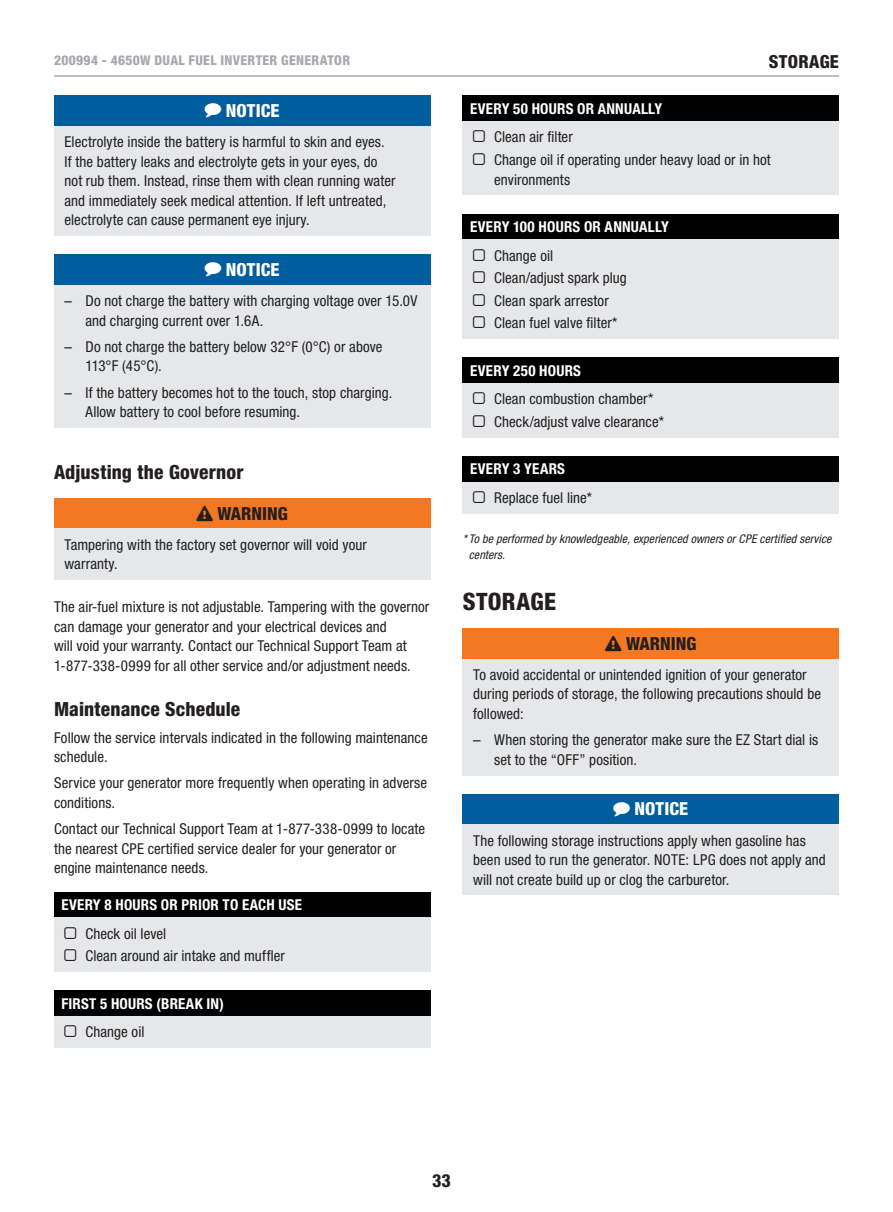
<style>
.page{position:relative;width:893px;height:1212px;background:#fff}
.page>*{position:absolute;margin:0;border:0;box-sizing:border-box;transform-origin:0 0}
.t1{font:800 condensed 24px "Helvetica Neue LT Std";letter-spacing:.015em;color:#231f20}
.t2{font:800 condensed 19.5px "Helvetica Neue LT Std";letter-spacing:.005em;color:#231f20}
.t3{font:800 condensed 18px "Helvetica Neue LT Std";color:#231f20}
.t4{font:800 condensed 18px "Helvetica Neue LT Std";letter-spacing:.005em;color:#fff}
.t5{font:condensed 15px/19.5px "Helvetica Neue LT Std";letter-spacing:.005em;color:#231f20}
.t6{font:700 condensed 15px "Helvetica Neue LT Std";letter-spacing:.015em;color:#fff}
.t7{font:800 condensed 13.5px "Helvetica Neue LT Std";letter-spacing:.03em;color:#a8a9ad}
.t8{font:italic condensed 12px/16.5px "Helvetica Neue LT Std";letter-spacing:.01em;color:#231f20}
.s1{font-stretch:normal}
</style>
<div class="page">
<hr style="left:54px;top:75px;width:785px;height:2px;background:#a8a9ad">
<div style="left:54px;top:96px;width:376px;height:30px;background:#005e9e"></div>
<div style="left:54px;top:126px;width:376px;height:110px;background:#e6e7e9"></div>
<div style="left:54px;top:254px;width:376px;height:31px;background:#005e9e"></div>
<div style="left:54px;top:285px;width:376px;height:143px;background:#e6e7e9"></div>
<div style="left:54px;top:498px;width:376px;height:31px;background:#f47721"></div>
<div style="left:54px;top:529px;width:376px;height:51px;background:#e6e7e9"></div>
<div style="left:54px;top:892px;width:376px;height:25px;background:#000"></div>
<div style="left:54px;top:917px;width:376px;height:55px;background:#e6e7e9"></div>
<div style="left:54px;top:990px;width:376px;height:26px;background:#000"></div>
<div style="left:54px;top:1016px;width:376px;height:32px;background:#e6e7e9"></div>
<div style="left:463px;top:96px;width:376px;height:25px;background:#000"></div>
<div style="left:463px;top:121px;width:376px;height:74px;background:#e6e7e9"></div>
<div style="left:463px;top:214px;width:376px;height:25px;background:#000"></div>
<div style="left:463px;top:239px;width:376px;height:100px;background:#e6e7e9"></div>
<div style="left:463px;top:357px;width:376px;height:26px;background:#000"></div>
<div style="left:463px;top:383px;width:376px;height:54px;background:#e6e7e9"></div>
<div style="left:463px;top:456px;width:376px;height:26px;background:#000"></div>
<div style="left:463px;top:482px;width:376px;height:31px;background:#e6e7e9"></div>
<div style="left:463px;top:628px;width:376px;height:31px;background:#f47721"></div>
<div style="left:463px;top:659px;width:376px;height:116px;background:#e6e7e9"></div>
<div style="left:463px;top:794px;width:376px;height:30px;background:#005e9e"></div>
<div style="left:463px;top:824px;width:376px;height:71px;background:#e6e7e9"></div>
<p class="t7" style="left:54px;top:52px;width:117px">200994 - 4650W Dual</p>
<p class="t7" style="left:189px;top:52px;width:15px">Fuel</p>
<p class="t7" style="left:220px;top:52px;width:29px">Inverter</p>
<p class="t7" style="left:281px;top:52px;width:17px">Generator</p>
<p class="t3" style="left:769px;top:50px;width:21px">Storage</p>
<p class="t4" style="left:205px;top:99px;width:76px">◆ NOTICE</p>
<p class="t5" style="left:64px;top:132px;width:332px">Electrolyte inside the battery is harmful to skin and eyes.<br>If the battery leaks and electrolyte gets in your eyes, do not rub them. Instead, rinse them with clean running water and immediately seek medical attention. If left untreated, electrolyte can cause permanent eye injury.</p>
<p class="t4" style="left:205px;top:258px;width:76px">◆ NOTICE</p>
<p class="t5" style="left:86px;top:291px;width:333px;text-indent:-21px"><span class="s1">–</span> Do not charge the battery with charging voltage over 15.0V and charging current over 1.6A.</p>
<p class="t5" style="left:86px;top:337px;width:298px;text-indent:-21px"><span class="s1">–</span> Do not charge the battery below 32°F (0°C) or above<br>113°F (45°C).</p>
<p class="t5" style="left:86px;top:382px;width:308px;text-indent:-21px"><span class="s1">–</span> If the battery becomes hot to the touch, stop charging.<br>Allow battery to cool before resuming.</p>
<h2 class="t2" style="left:54px;top:460px;width:191px">Adjusting the Governor</h2>
<p class="t3" style="left:196px;top:502px;width:93px">❑ WARNING</p>
<p class="t5" style="left:64px;top:535px;width:304px">Tampering with the factory set governor will void your warranty.</p>
<p class="t5" style="left:54px;top:597px;width:377px">The air-fuel mixture is not adjustable. Tampering with the governor can damage your generator and your electrical devices and<br>will void your warranty. Contact our Technical Support Team at 1-877-338-0999 for all other service and/or adjustment needs.</p>
<h2 class="t2" style="left:54px;top:697px;width:188px">Maintenance Schedule</h2>
<p class="t5" style="left:54px;top:727px;width:375px">Follow the service intervals indicated in the following maintenance schedule.</p>
<p class="t5" style="left:54px;top:773px;width:375px">Service your generator more frequently when operating in adverse conditions.</p>
<p class="t5" style="left:54px;top:819px;width:373px">Contact our Technical Support Team at 1-877-338-0999 to locate the nearest CPE certified service dealer for your generator or engine maintenance needs.</p>
<p class="t6" style="left:62px;top:896px;width:242px">EVERY 8 HOURS OR PRIOR TO EACH USE</p>
<p class="t5" style="left:86px;top:922px;width:201px;line-height:22.5px">Check oil level<br>Clean around air intake and muffler</p>
<p class="t6" style="left:62px;top:994px;width:164px">FIRST 5 HOURS (BREAK IN)</p>
<p class="t5" style="left:86px;top:1022px;width:60px">Change oil</p>
<p class="t6" style="left:470px;top:99px;width:193px">EVERY 50 HOURS OR ANNUALLY</p>
<p class="t5" style="left:494px;top:126px;width:278px;line-height:22.5px">Clean air filter<br>Change oil if operating under heavy load or in hot</p>
<p class="t5" style="left:494px;top:169px;width:78px">environments</p>
<p class="t6" style="left:470px;top:218px;width:200px">EVERY 100 HOURS OR ANNUALLY</p>
<p class="t5" style="left:494px;top:244px;width:134px;line-height:22.5px">Change oil<br>Clean/adjust spark plug<br>Clean spark arrestor<br>Clean fuel valve filter*</p>
<p class="t6" style="left:470px;top:361px;width:112px">EVERY 250 HOURS</p>
<p class="t5" style="left:494px;top:388px;width:171px;line-height:22.5px">Clean combustion chamber*<br>Check/adjust valve clearance*</p>
<p class="t6" style="left:470px;top:460px;width:96px">EVERY 3 YEARS</p>
<p class="t5" style="left:494px;top:488px;width:99px">Replace fuel line*</p>
<p class="t8" style="left:469px;top:531px;width:364px;text-indent:-6px">* To be performed by knowledgeable, experienced owners or CPE certified service centers.</p>
<h1 class="t1" style="left:463px;top:586px;width:95px">STORAGE</h1>
<p class="t3" style="left:605px;top:632px;width:93px">❑ WARNING</p>
<p class="t5" style="left:473px;top:665px;width:349px">To avoid accidental or unintended ignition of your generator during periods of storage, the following precautions should be followed:</p>
<p class="t5" style="left:494px;top:730px;width:326px;text-indent:-21px"><span class="s1">–</span> When storing the generator make sure the EZ Start dial is set to the “OFF” position.</p>
<p class="t4" style="left:613px;top:798px;width:76px">◆ NOTICE</p>
<p class="t5" style="left:473px;top:830px;width:354px">The following storage instructions apply when gasoline has been used to run the generator. NOTE: LPG does not apply and will not create build up or clog the carburetor.</p>
<p class="t3" style="left:432px;top:1169px;width:20px">33</p>
</div>
